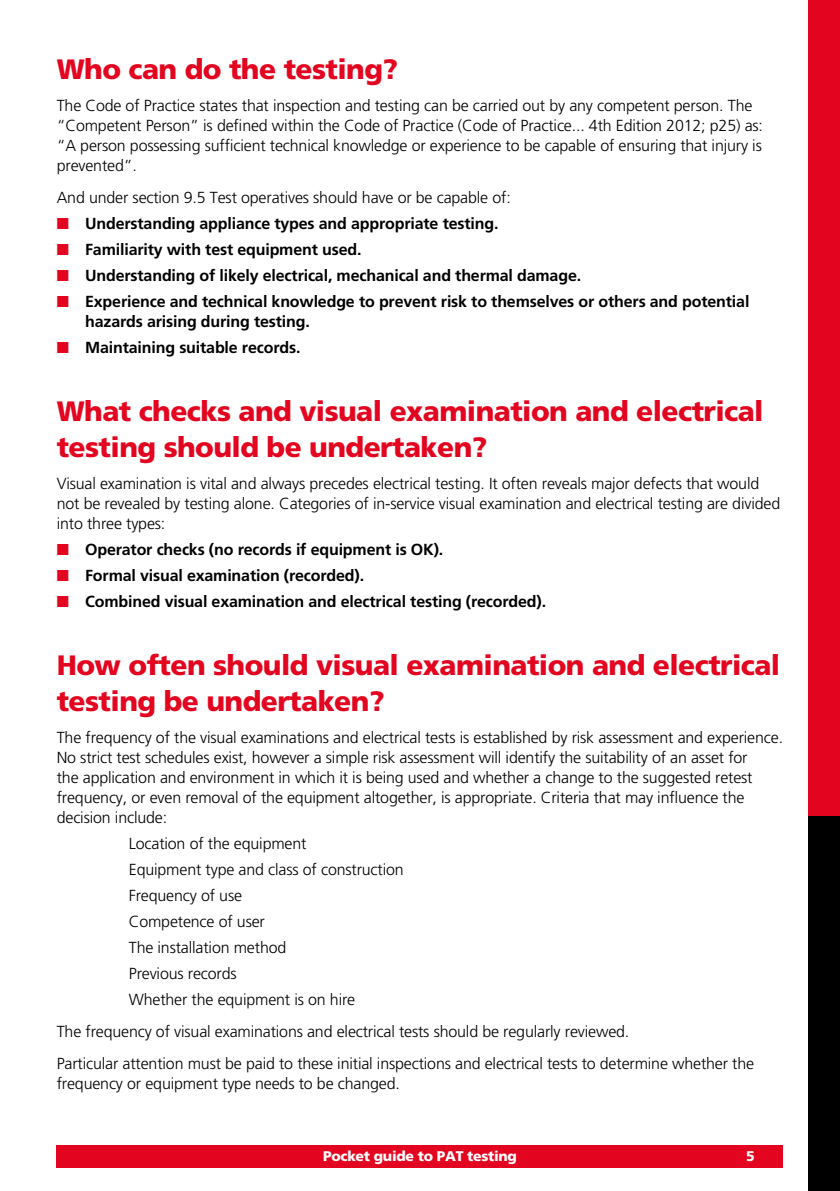
<style>
.page{position:relative;width:840px;height:1191px;background:#fff}
.page>*{position:absolute;margin:0;border:0;box-sizing:border-box;transform-origin:0 0}
.t1{font:900 28px/36px "Frutiger";letter-spacing:-.02em;color:#e30520}
.t2{font:300 16px/20px "Frutiger";letter-spacing:-.01em;color:#000}
.t3{font:700 16px/20px "Frutiger";letter-spacing:-.01em;color:#000}
.t4{font:900 14px "Frutiger";letter-spacing:-.02em;color:#fff}
.s1{color:#e30520}
</style>
<div class="page">
<div style="left:808px;top:0;width:31px;height:816px;background:#e30520"></div>
<div style="left:808px;top:816px;width:31px;height:375px;background:#000"></div>
<div style="left:57px;top:1145px;width:725px;height:23px;background:#e30520"></div>
<h1 class="t1" style="left:57px;top:50px;width:343px">Who can do the testing?</h1>
<p class="t2" style="left:57px;top:95px;width:707px">The Code of Practice states that inspection and testing can be carried out by any competent person. The “Competent Person” is defined within the Code of Practice (Code of Practice... 4th Edition 2012; p25) as: “A person possessing sufficient technical knowledge or experience to be capable of ensuring that injury is prevented”.</p>
<p class="t2" style="left:57px;top:187px;width:455px">And under section 9.5 Test operatives should have or be capable of:</p>
<p class="t3" style="left:57px;top:213px;width:443px"><span class="s1">■</span> Understanding appliance types and appropriate testing.</p>
<p class="t3" style="left:57px;top:239px;width:306px"><span class="s1">■</span> Familiarity with test equipment used.</p>
<p class="t3" style="left:57px;top:265px;width:525px"><span class="s1">■</span> Understanding of likely electrical, mechanical and thermal damage.</p>
<p class="t3" style="left:85px;top:291px;width:665px;text-indent:-28px"><span class="s1">■</span> Experience and technical knowledge to prevent risk to themselves or others and potential hazards arising during testing.</p>
<p class="t3" style="left:57px;top:337px;width:245px"><span class="s1">■</span> Maintaining suitable records.</p>
<h1 class="t1" style="left:57px;top:392px;width:708px">What checks and visual examination and electrical testing should be undertaken?</h1>
<p class="t2" style="left:57px;top:473px;width:724px">Visual examination is vital and always precedes electrical testing. It often reveals major defects that would not be revealed by testing alone. Categories of in-service visual examination and electrical testing are divided into three types:</p>
<p class="t3" style="left:57px;top:539px;width:388px"><span class="s1">■</span> Operator checks (no records if equipment is OK).</p>
<p class="t3" style="left:57px;top:565px;width:309px"><span class="s1">■</span> Formal visual examination (recorded).</p>
<p class="t3" style="left:57px;top:591px;width:490px"><span class="s1">■</span> Combined visual examination and electrical testing (recorded).</p>
<h1 class="t1" style="left:57px;top:646px;width:724px">How often should visual examination and electrical testing be undertaken?</h1>
<p class="t2" style="left:57px;top:727px;width:727px">The frequency of the visual examinations and electrical tests is established by risk assessment and experience.<br>No strict test schedules exist, however a simple risk assessment will identify the suitability of an asset for<br>the application and environment in which it is being used and whether a change to the suggested retest frequency, or even removal of the equipment altogether, is appropriate. Criteria that may influence the decision include:</p>
<p class="t2" style="left:129px;top:830px;width:276px;line-height:26px">Location of the equipment<br>Equipment type and class of construction<br>Frequency of use<br>Competence of user<br>The installation method<br>Previous records<br>Whether the equipment is on hire</p>
<p class="t2" style="left:57px;top:1015px;width:698px;line-height:32px">The frequency of visual examinations and electrical tests should be regularly reviewed.<br>Particular attention must be paid to these initial inspections and electrical tests to determine whether the</p>
<p class="t2" style="left:57px;top:1073px;width:344px">frequency or equipment type needs to be changed.</p>
<p class="t4" style="left:323px;top:1147px;width:195px">Pocket guide to PAT testing</p>
<p class="t4" style="left:745px;top:1147px;width:10px">5</p>
</div>
